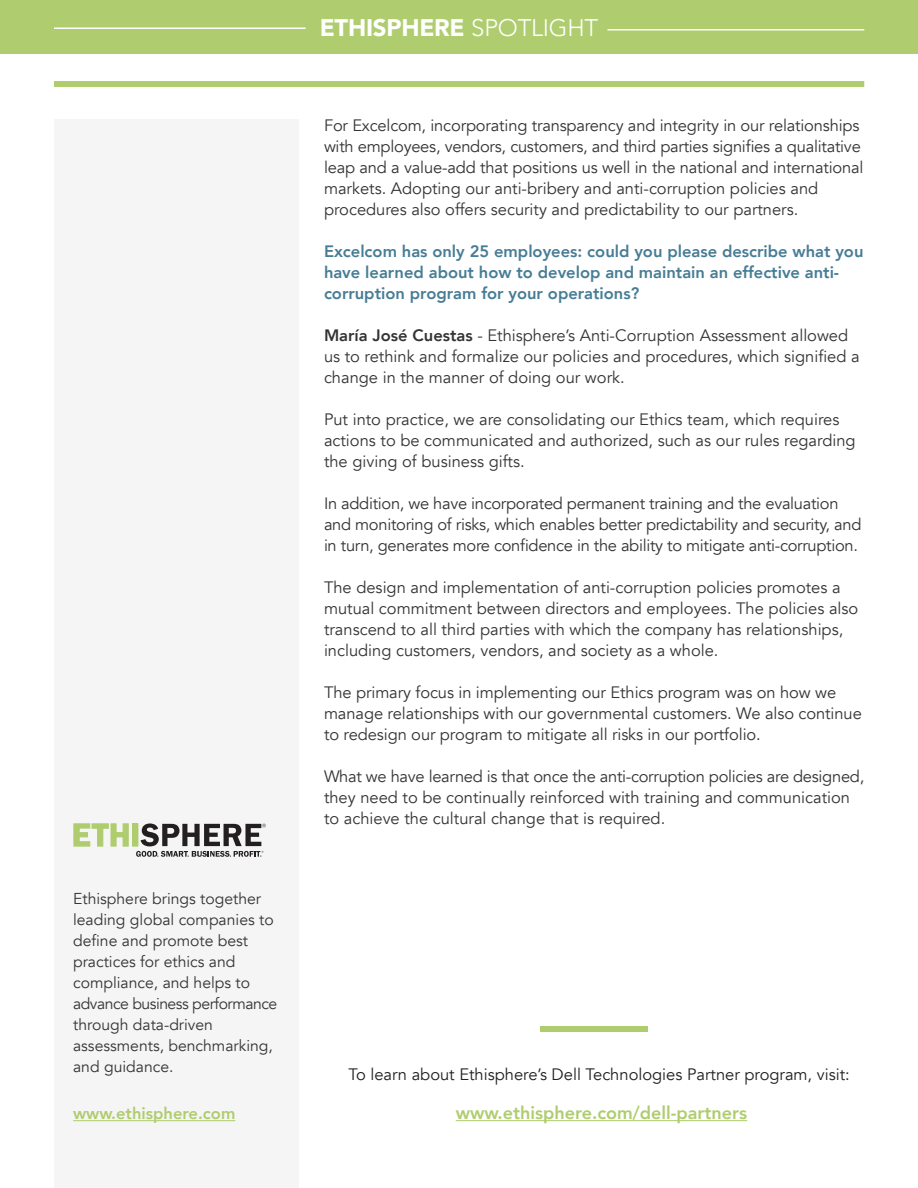
<style>
.page{position:relative;width:918px;height:1188px;background:#fff}
.page>*{position:absolute;margin:0;border:0;box-sizing:border-box;transform-origin:0 0}
.Normal_paragraph{font:900 24px "Avenir";letter-spacing:-.01em;color:#fff}
.Normal_paragraph-2{font:800 18px "Avenir";color:#afcc6f}
.Normal_paragraph-3{font:16.5px/21px "Avenir";color:#343433}
.Normal_paragraph-4{font:16.5px/21px "Avenir";letter-spacing:-.02em;color:#343433}
.Normal_paragraph-5{font:800 16.5px/21px "Avenir";color:#477d95}
.Normal_paragraph-6{font:16.5px "Avenir";color:#231f20}
.Normal_paragraph-7{font:800 16.5px "Avenir";color:#afcc6f}
.Normal_paragraph-8{font:15.75px/21px "Avenir";color:#343433}
.Normal_paragraph-9{font:15.75px/21px "Avenir";letter-spacing:-.03em;color:#343433}
.s1{font-weight:300}
.s2{font-weight:800}
</style>
<div class="page">
<div style="left:54px;top:120px;width:244px;height:1068px;background:#f5f5f5"></div>
<hr style="left:73px;top:1120px;width:162px;height:1px;background:#afcc6f">
<div style="left:54px;top:81px;width:810px;height:6px;background:#afcc6f"></div>
<hr style="left:456px;top:1120px;width:291px;height:1px;background:#afcc6f">
<svg style="left:74px;top:824px;width:54px;height:22px"></svg>
<div style="left:133px;top:824px;width:5px;height:22px;background:#afcd6f"></div>
<svg style="left:136px;top:824px;width:130px;height:33px"></svg>
<div style="left:0;top:0;width:918px;height:54px;background:#afcd6f"></div>
<hr style="left:54px;top:28px;width:252px;height:1px;background:#fff">
<hr style="left:608px;top:29px;width:256px;height:2px;background:#fff">
<div style="left:540px;top:1026px;width:108px;height:6px;background:#afcc6f"></div>
<p class="Normal_paragraph-8" style="left:73px;top:889px;width:202px">Ethisphere brings together leading global companies to define and promote best</p>
<p class="Normal_paragraph-8" style="left:73px;top:952px;width:164px">practices for ethics and</p>
<p class="Normal_paragraph-8" style="left:73px;top:973px;width:179px">compliance, and helps to</p>
<p class="Normal_paragraph-9" style="left:73px;top:994px;width:206px">advance business performance through data-driven</p>
<p class="Normal_paragraph-8" style="left:73px;top:1036px;width:201px">assessments, benchmarking, and guidance.</p>
<p class="Normal_paragraph-7" style="left:73px;top:1101px;width:164px">www.ethisphere.com</p>
<p class="Normal_paragraph" style="left:320px;top:7px;width:280px">ETHISPHERE <span class="s1">SPOTLIGHT</span></p>
<p class="Normal_paragraph-3" style="left:324px;top:115px;width:541px">For Excelcom, incorporating transparency and integrity in our relationships with employees, vendors, customers, and third parties signifies a qualitative leap and a value-add that positions us well in the national and international markets. Adopting our anti-bribery and anti-corruption policies and</p>
<p class="Normal_paragraph-3" style="left:324px;top:199px;width:476px">procedures also offers security and predictability to our partners.</p>
<p class="Normal_paragraph-5" style="left:324px;top:241px;width:541px">Excelcom has only 25 employees: could you please describe what you have learned about how to develop and maintain an effective anti-</p>
<p class="Normal_paragraph-5" style="left:324px;top:283px;width:317px">corruption program for your operations?</p>
<p class="Normal_paragraph-3" style="left:324px;top:325px;width:537px"><span class="s2">María José Cuestas</span> - Ethisphere’s Anti-Corruption Assessment allowed us to rethink and formalize our policies and procedures, which signified a change in the manner of doing our work.</p>
<p class="Normal_paragraph-3" style="left:324px;top:409px;width:533px">Put into practice, we are consolidating our Ethics team, which requires actions to be communicated and authorized, such as our rules regarding the giving of business gifts.</p>
<p class="Normal_paragraph-4" style="left:324px;top:493px;width:539px">In addition, we have incorporated permanent training and the evaluation and monitoring of risks, which enables better predictability and security, and in turn, generates more confidence in the ability to mitigate anti-corruption.</p>
<p class="Normal_paragraph-3" style="left:324px;top:577px;width:536px">The design and implementation of anti-corruption policies promotes a mutual commitment between directors and employees. The policies also transcend to all third parties with which the company has relationships, including customers, vendors, and society as a whole.</p>
<p class="Normal_paragraph-3" style="left:324px;top:682px;width:539px">The primary focus in implementing our Ethics program was on how we manage relationships with our governmental customers. We also continue to redesign our program to mitigate all risks in our portfolio.</p>
<p class="Normal_paragraph-3" style="left:324px;top:766px;width:542px">What we have learned is that once the anti-corruption policies are designed, they need to be continually reinforced with training and communication to achieve the cultural change that is required.</p>
<p class="Normal_paragraph-6" style="left:348px;top:1065px;width:503px">To learn about Ethisphere’s Dell Technologies Partner program, visit:</p>
<p class="Normal_paragraph-2" style="left:456px;top:1099px;width:293px">www.ethisphere.com/dell-partners</p>
</div>
